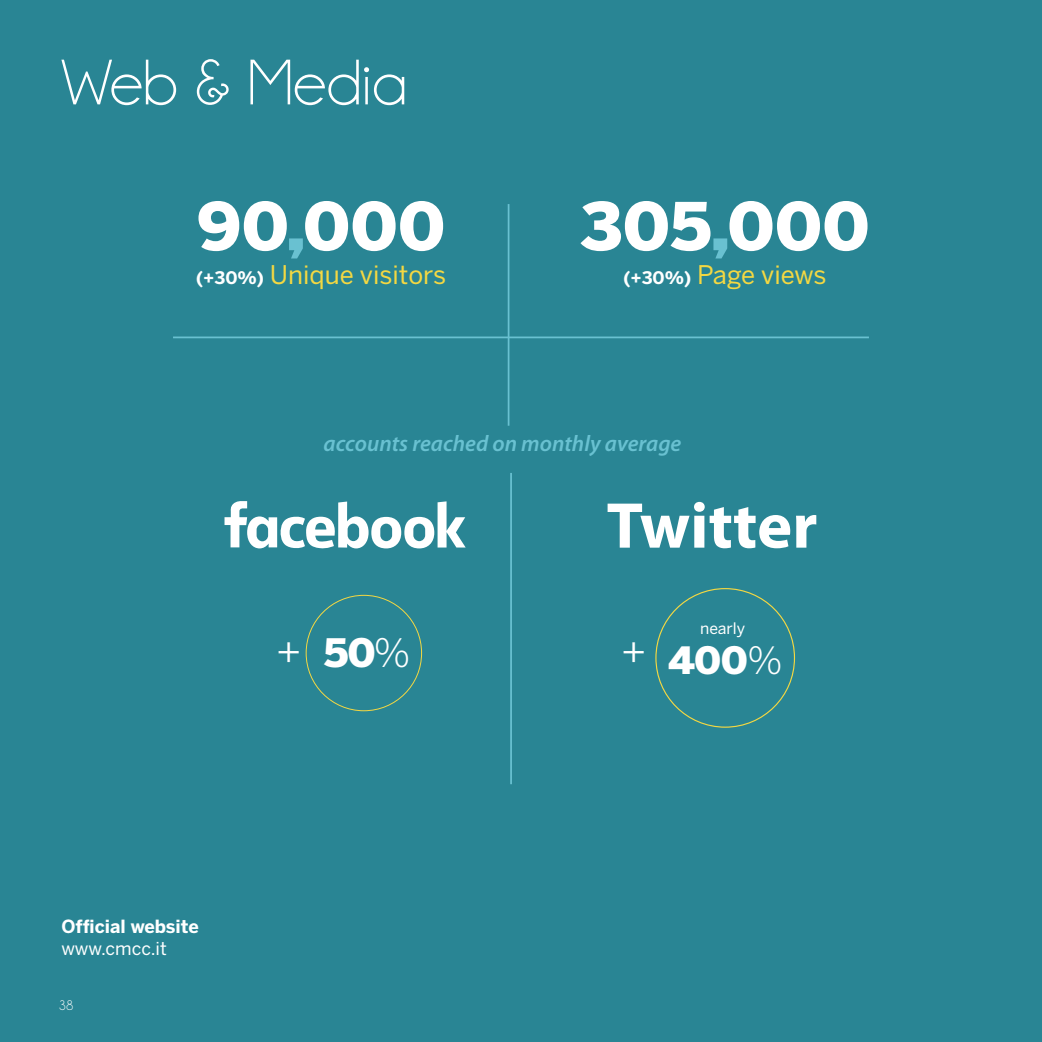
<style>
.page{position:relative;width:1042px;height:1042px;background:#298594}
.page>*{position:absolute;margin:0;border:0;box-sizing:border-box;transform-origin:0 0}
.t1{font:900 65.27px "Benton Sans";color:#fff}
.t2{font:700 65.27px "Myriad Pro";color:#fff}
.t3{font:64.75px "Champagne&Limousines";color:#fff}
.t4{font:900 38.85px "Benton Sans";color:#fff}
.t5{font:38.85px "Benton Sans";color:#fff}
.t6{font:900 37.27px "Benton Sans";color:#fff}
.t7{font:25.55px "Benton Sans";color:#f4d842}
.t8{font:italic 600 22.57px "Myriad Pro";color:#69c1d1}
.t9{font:700 18.03px "Benton Sans";color:#fff}
.t10{font:18.03px "Benton Sans";color:#fff}
.t11{font:15.75px "Benton Sans";color:#fff}
.t12{font:14px "Champagne&Limousines";color:#fff}
.s1{color:#69c1d1}
.s2{font-weight:700;font-size:17.15px;color:#fff}
.s3{font-weight:300}
</style>
<div class="page">
<svg style="left:224px;top:501px;width:242px;height:48px"></svg>
<hr style="left:508px;top:204px;width:1px;height:222px;background:#69c1d1">
<hr style="left:510px;top:473px;width:2px;height:311px;background:#69c1d1">
<hr style="left:173px;top:336px;width:696px;height:2px;background:#69c1d1">
<p class="t3" style="left:61px;top:50px;width:347px">Web &amp; Media</p>
<p class="t1" style="left:197px;top:187px;width:250px">90<span class="s1">,</span>000</p>
<p class="t7" style="left:196px;top:260px;width:252px"><span class="s2">(+30%)</span> Unique visitors</p>
<p class="t1" style="left:580px;top:187px;width:291px">305<span class="s1">,</span>000</p>
<p class="t7" style="left:623px;top:260px;width:205px"><span class="s2">(+30%)</span> Page views</p>
<p class="t8" style="left:324px;top:431px;width:359px">accounts reached on monthly average</p>
<p class="t2" style="left:606px;top:489px;width:212px">Twitter</p>
<p class="t11" style="left:700px;top:619px;width:47px">nearly</p>
<p class="t5" style="left:276px;top:628px;width:27px">+</p>
<p class="t4" style="left:324px;top:629px;width:88px">50<span class="s3">%</span></p>
<p class="t5" style="left:621px;top:628px;width:27px">+</p>
<p class="t6" style="left:668px;top:638px;width:116px">400<span class="s3">%</span></p>
<p class="t9" style="left:61px;top:916px;width:139px">Official website</p>
<p class="t10" style="left:61px;top:938px;width:107px">www.cmcc.it</p>
<p class="t12" style="left:59px;top:998px;width:16px">38</p>
</div>
